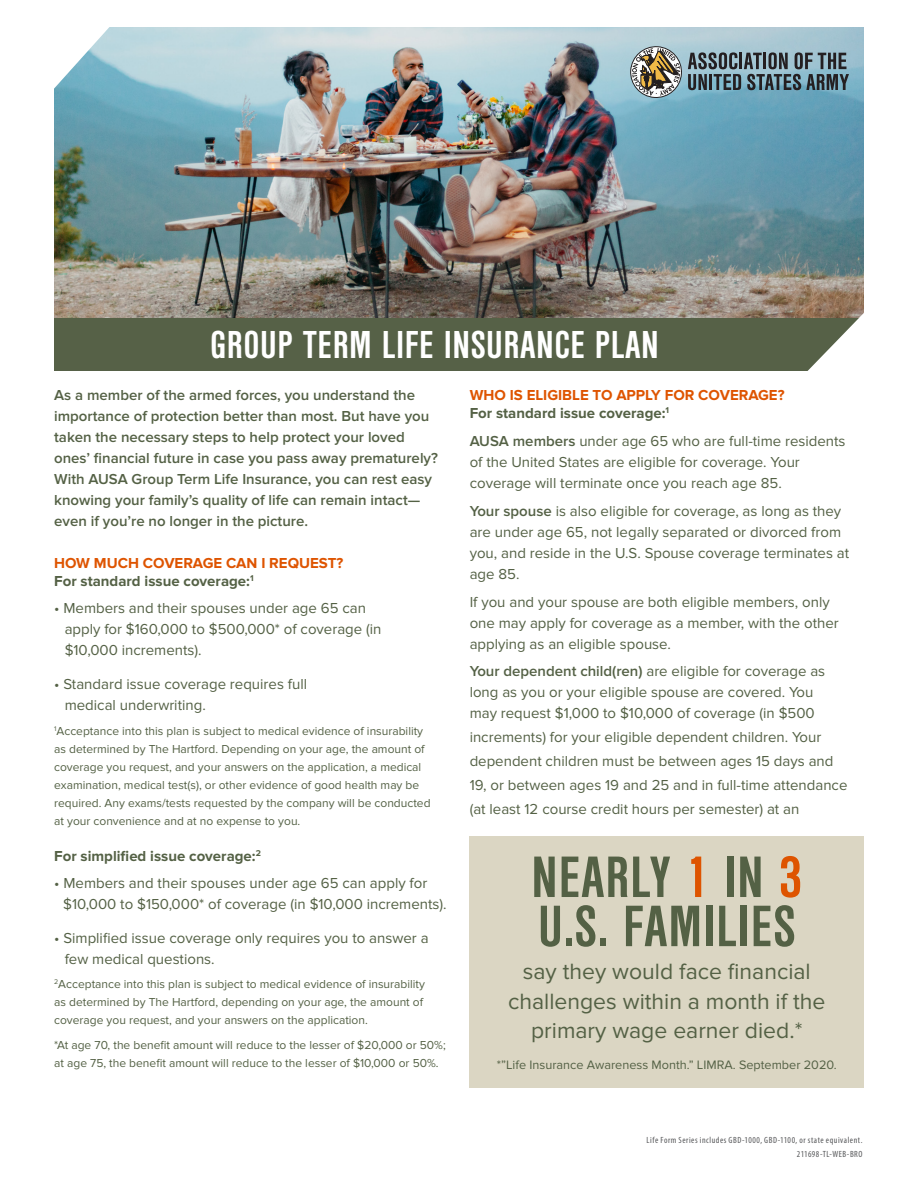
<style>
.page{position:relative;width:918px;height:1188px;background:#fff}
.page>*{position:absolute;margin:0;border:0;box-sizing:border-box;transform-origin:0 0}
.t1{font:700 condensed 60.6px/49.2px "Nimbus Sans DOT";letter-spacing:.015em;color:#546145}
.t2{font:700 condensed 40.5px "Nimbus Sans DOT";letter-spacing:.015em;color:#fff}
.t3{font:22.95px/29.5px "Proxima Nova";color:#546145;text-align:center}
.t4{font:15px/21px "Proxima Nova";color:#546145}
.t5{font:600 15px/21px "Proxima Nova";color:#546145}
.t6{font:700 15px/18px "Proxima Nova";color:#de5400}
.t7{font:700 15px "Proxima Nova";color:#546145}
.t8{font:12.75px "Proxima Nova";color:#546145}
.t9{font:12px/18px "Proxima Nova";color:#546145}
.t10{font:condensed 9px "Myriad Pro";letter-spacing:.06em;color:#57585a}
.s1{color:#546145}
.s2{font-weight:600}
.s3{color:#de5400}
</style>
<div class="page">
<img style="left:54px;top:27px;width:810px;height:292px">
<div style="left:54px;top:319px;width:810px;height:52px;background:#566147"></div>
<svg style="left:629px;top:45px;width:220px;height:53px;background:#799096"></svg>
<svg style="left:54px;top:27px;width:65px;height:82px"></svg>
<svg style="left:804px;top:282px;width:60px;height:89px"></svg>
<div style="left:470px;top:836px;width:394px;height:252px;background:#dbd6c3"></div>
<p class="t2" style="left:210px;top:323px;width:450px">GROUP TERM LIFE INSURANCE PLAN</p>
<p class="t5" style="left:54px;top:385px;width:385px">As a member of the armed forces, you understand the importance of protection better than most. But have you taken the necessary steps to help protect your loved ones’ financial future in case you pass away prematurely?<br>With AUSA Group Term Life Insurance, you can rest easy knowing your family’s quality of life can remain intact— even if you’re no longer in the picture.</p>
<p class="t6" style="left:54px;top:555px;width:291px">HOW MUCH COVERAGE CAN I REQUEST?<br><span class="s1">For standard issue coverage:</span><sup>1</sup></p>
<p class="t4" style="left:65px;top:598px;width:318px;text-indent:-10px">• Members and their spouses under age 65 can apply for $160,000 to $500,000* of coverage (in $10,000 increments).</p>
<p class="t4" style="left:65px;top:674px;width:244px;text-indent:-10px">• Standard issue coverage requires full medical underwriting.</p>
<p class="t9" style="left:54px;top:722px;width:378px"><sup>1</sup>Acceptance into this plan is subject to medical evidence of insurability as determined by The Hartford. Depending on your age, the amount of coverage you request, and your answers on the application, a medical examination, medical test(s), or other evidence of good health may be required. Any exams/tests requested by the company will be conducted at your convenience and at no expense to you.</p>
<p class="t7" style="left:54px;top:847px;width:208px">For simplified issue coverage:<sup>2</sup></p>
<p class="t4" style="left:63px;top:873px;width:385px;text-indent:-9px">• Members and their spouses under age 65 can apply for $10,000 to $150,000* of coverage (in $10,000 increments).</p>
<p class="t4" style="left:65px;top:927px;width:365px;text-indent:-10px">• Simplified issue coverage only requires you to answer a few medical questions.</p>
<p class="t9" style="left:54px;top:976px;width:372px"><sup>2</sup>Acceptance into this plan is subject to medical evidence of insurability as determined by The Hartford, depending on your age, the amount of coverage you request, and your answers on the application.</p>
<p class="t9" style="left:54px;top:1036px;width:393px">*At age 70, the benefit amount will reduce to the lesser of $20,000 or 50%; at age 75, the benefit amount will reduce to the lesser of $10,000 or 50%.</p>
<p class="t6" style="left:470px;top:387px;width:316px">WHO IS ELIGIBLE TO APPLY FOR COVERAGE?<br><span class="s1">For standard issue coverage:</span><sup>1</sup></p>
<p class="t4" style="left:470px;top:431px;width:377px"><span class="s2">AUSA members</span> under age 65 who are full-time residents of the United States are eligible for coverage. Your coverage will terminate once you reach age 85.</p>
<p class="t4" style="left:470px;top:501px;width:381px"><span class="s2">Your spouse</span> is also eligible for coverage, as long as they are under age 65, not legally separated or divorced from you, and reside in the U.S. Spouse coverage terminates at age 85.</p>
<p class="t4" style="left:470px;top:591px;width:371px">If you and your spouse are both eligible members, only one may apply for coverage as a member, with the other applying as an eligible spouse.</p>
<p class="t4" style="left:470px;top:661px;width:357px"><span class="s2">Your dependent child(ren)</span> are eligible for coverage as long as you or your eligible spouse are covered. You may request $1,000 to $10,000 of coverage (in $500</p>
<p class="t4" style="left:470px;top:726px;width:379px;line-height:24px">increments) for your eligible dependent children. Your dependent children must be between ages 15 days and 19, or between ages 19 and 25 and in full-time attendance (at least 12 course credit hours per semester) at an</p>
<p class="t1" style="left:531px;top:854px;width:273px">NEARLY <span class="s3">1</span> IN <span class="s3">3<br></span>U.S. FAMILIES</p>
<p class="t3" style="left:508px;top:957px;width:319px">say they would face financial challenges within a month if the primary wage earner died.*</p>
<p class="t8" style="left:497px;top:1057px;width:341px">*”Life Insurance Awareness Month.” LIMRA. September 2020.</p>
<p class="t10" style="left:647px;top:1135px;width:217px">Life Form Series includes GBD-1000, GBD-1100, or state equivalent.</p>
<p class="t10" style="left:797px;top:1148px;width:67px">211698-TL-WEB-BRO</p>
</div>
